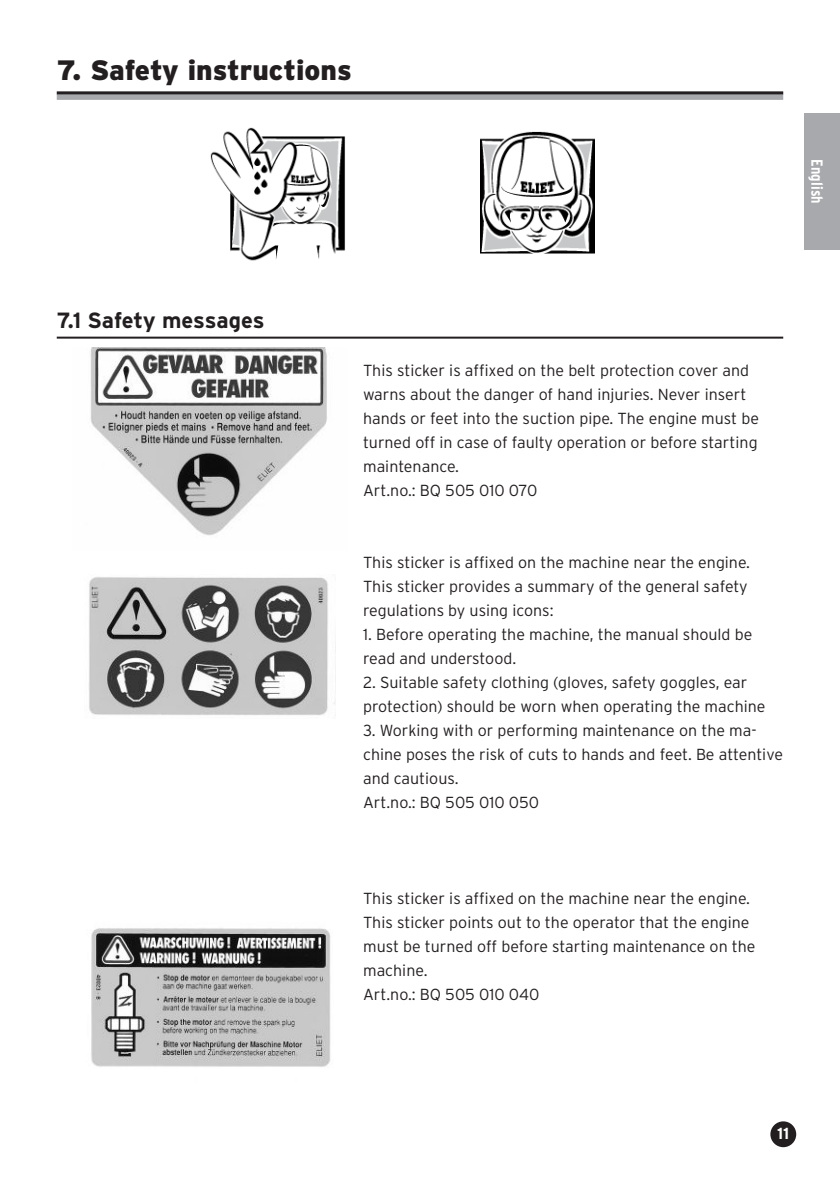
<style>
.page{position:relative;width:840px;height:1191px;background:#fff}
.page>*{position:absolute;margin:0;border:0;box-sizing:border-box;transform-origin:0 0}
.t1{font:900 28px "Interstate";color:#231f20}
.t2{font:700 22px "Interstate";letter-spacing:-.01em;color:#231f20}
.t3{font:300 16px/24px "Interstate";color:#231f20}
.t4{font:700 condensed 16px "Interstate";color:#fff}
.t5{font:700 16px "Interstate";color:#fff}
</style>
<div class="page">
<img style="left:480px;top:131px;width:114px;height:122px">
<img style="left:210px;top:127px;width:135px;height:134px">
<img style="left:90px;top:347px;width:237px;height:189px">
<img style="left:91px;top:928px;width:240px;height:139px">
<img style="left:89px;top:577px;width:246px;height:139px">
<div style="left:771px;top:1122px;width:23px;height:24px;background:#231f20;border-radius:50%"></div>
<div style="left:770px;top:1121px;width:25px;height:26px;border:2px solid #231f20;border-radius:50%"></div>
<div style="left:803px;top:113px;width:36px;height:136px;background:#a8a9ad"></div>
<div style="left:57px;top:94px;width:725px;height:6px;background:#a8a9ad"></div>
<hr style="left:57px;top:91px;width:725px;height:3px;background:#231f20">
<hr style="left:57px;top:337px;width:725px;height:2px;background:#231f20">
<h1 class="t1" style="left:57px;top:59px;width:296px">7. Safety instructions</h1>
<p class="t4" style="left:822px;top:159px;width:46px;rotate:90deg">English</p>
<h2 class="t2" style="left:57px;top:311px;width:209px">7.1 Safety messages</h2>
<p class="t3" style="left:363px;top:359px;width:397px">This sticker is affixed on the belt protection cover and warns about the danger of hand injuries. Never insert hands or feet into the suction pipe. The engine must be turned off in case of faulty operation or before starting maintenance.<br>Art.no.: BQ 505 010 070</p>
<p class="t3" style="left:363px;top:551px;width:388px">This sticker is affixed on the machine near the engine.<br>This sticker provides a summary of the general safety regulations by using icons:</p>
<p class="t3" style="left:363px;top:623px;width:390px">1. Before operating the machine, the manual should be read and understood.</p>
<p class="t3" style="left:363px;top:671px;width:404px">2. Suitable safety clothing (gloves, safety goggles, ear protection) should be worn when operating the machine</p>
<p class="t3" style="left:363px;top:719px;width:421px">3. Working with or performing maintenance on the ma&shy;chine poses the risk of cuts to hands and feet. Be attentive and cautious.<br>Art.no.: BQ 505 010 050</p>
<p class="t3" style="left:363px;top:887px;width:394px">This sticker is affixed on the machine near the engine.<br>This sticker points out to the operator that the engine must be turned off before starting maintenance on the machine.<br>Art.no.: BQ 505 010 040</p>
<p class="t5" style="left:776px;top:1126px;width:14px">11</p>
</div>
